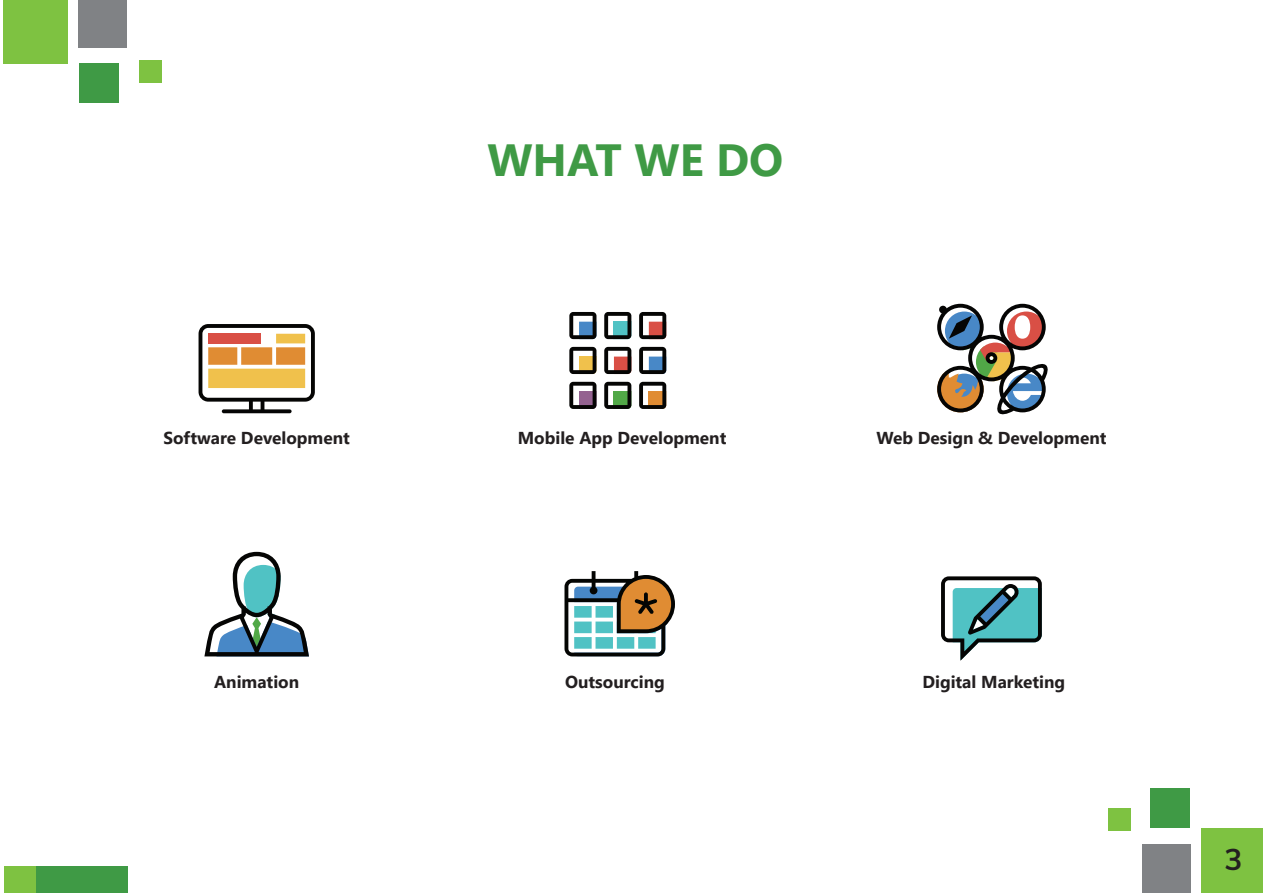
<style>
.page{position:relative;width:1263px;height:894px;background:#fff}
.page>*{position:absolute;margin:0;border:0;box-sizing:border-box;transform-origin:0 0}
.t1{font:700 45px "Segoe UI";color:#3f9a45}
.t2{font:700 30px "Muli";color:#231f20}
.t3{font:700 17.25px "Segoe UI";color:#231f20}
</style>
<div class="page">
<div style="left:35px;top:865px;width:93px;height:26px;background:#3f9a45"></div>
<div style="left:4px;top:865px;width:31px;height:26px;background:#7ec241"></div>
<svg style="left:564px;top:571px;width:111px;height:85px"></svg>
<img style="left:620px;top:578px;width:51px;height:51px">
<svg style="left:569px;top:312px;width:97px;height:97px"></svg>
<svg style="left:941px;top:576px;width:100px;height:84px"></svg>
<svg style="left:937px;top:303px;width:111px;height:112px"></svg>
<svg style="left:204px;top:551px;width:105px;height:105px"></svg>
<svg style="left:198px;top:324px;width:117px;height:89px"></svg>
<div style="left:4px;top:0;width:64px;height:63px;background:#7ec241"></div>
<div style="left:80px;top:64px;width:39px;height:39px;background:#3f9a45"></div>
<div style="left:139px;top:60px;width:22px;height:23px;background:#7ec241"></div>
<div style="left:79px;top:0;width:48px;height:48px;background:#808285"></div>
<div style="left:1201px;top:827px;width:62px;height:65px;background:#7ec241"></div>
<div style="left:1150px;top:788px;width:39px;height:39px;background:#3f9a45"></div>
<div style="left:1107px;top:808px;width:23px;height:22px;background:#7ec241"></div>
<div style="left:1142px;top:843px;width:48px;height:49px;background:#808285"></div>
<p class="t3" style="left:163px;top:421px;width:188px">Software Development</p>
<p class="t3" style="left:214px;top:665px;width:86px">Animation</p>
<h1 class="t1" style="left:487px;top:117px;width:297px">WHAT WE DO</h1>
<p class="t3" style="left:518px;top:421px;width:210px">Mobile App Development</p>
<p class="t3" style="left:565px;top:665px;width:101px">Outsourcing</p>
<p class="t3" style="left:876px;top:421px;width:232px">Web Design &amp; Development</p>
<p class="t3" style="left:922px;top:665px;width:144px">Digital Marketing</p>
<h2 class="t2" style="left:1224px;top:836px;width:19px">3</h2>
</div>
